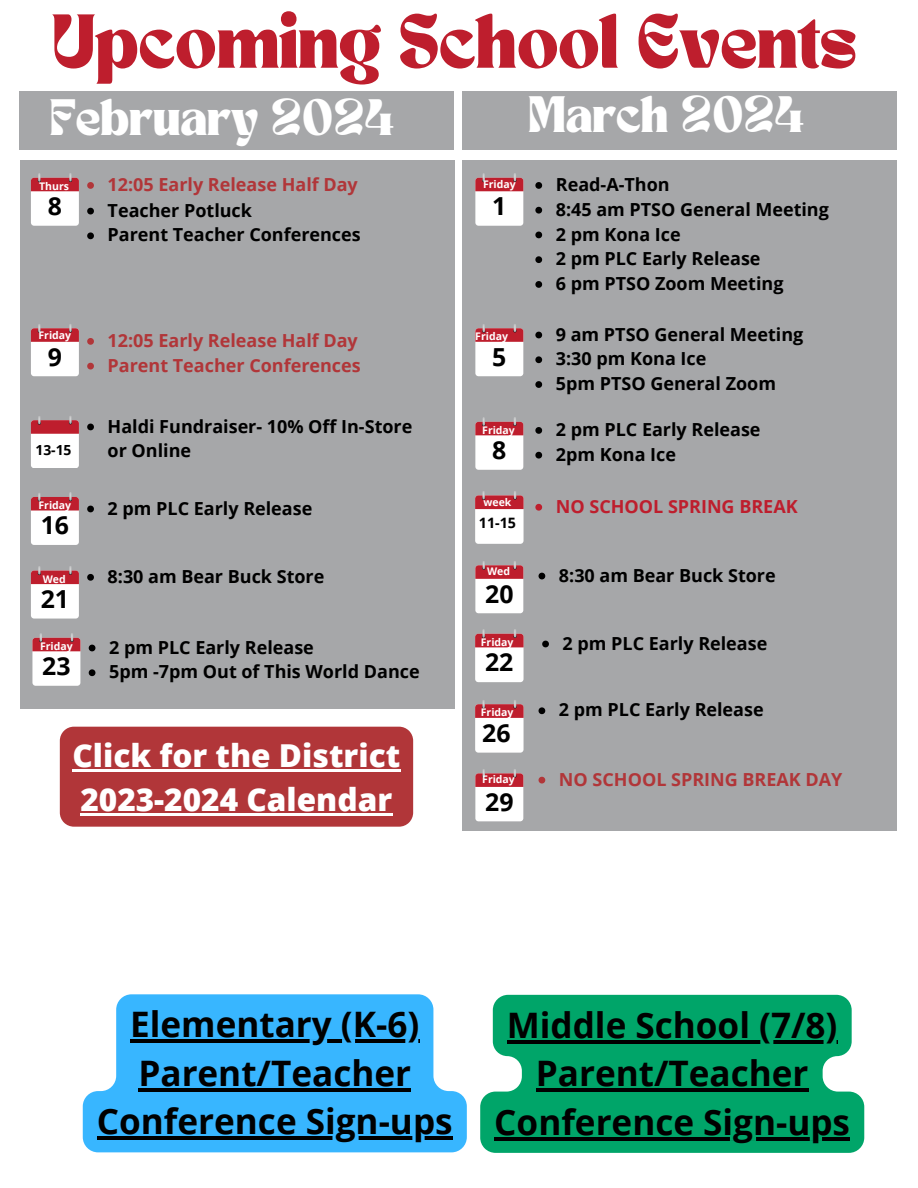
<style>
.page{position:relative;width:918px;height:1188px;background:#fff}
.page>*{position:absolute;margin:0;border:0;box-sizing:border-box;transform-origin:0 0}
.t1{font:53.4px "TANNIMBUS";color:#be1e2d}
.t2{font:35.7px "TANNIMBUS";color:#fff}
.t3{font:700 35.1px/48.3px "Open Sans";color:#000}
.t4{font:800 31.65px/43.7px "Open Sans";color:#fff}
.t5{font:700 24.75px "Open Sans";color:#000}
.t6{font:700 18px/24.8px "Open Sans";color:#000}
.t7{font:700 18px "Open Sans";color:#b13639}
.t8{font:700 18px "Open Sans";color:#be1e2d}
.t9{font:700 14.25px "Open Sans";color:#000}
.t10{font:700 13.95px "Open Sans";color:#000}
.t11{font:700 10.5px "Open Sans";color:#fff}
</style>
<div class="page">
<div style="left:19px;top:92px;width:435px;height:58px;background:#a6a7a9"></div>
<div style="left:20px;top:161px;width:435px;height:548px;background:#a6a7a9"></div>
<svg style="left:31px;top:492px;width:48px;height:53px"></svg>
<div style="left:462px;top:91px;width:435px;height:58px;background:#a6a7a9"></div>
<div style="left:462px;top:161px;width:435px;height:670px;background:#a6a7a9"></div>
<svg style="left:31px;top:173px;width:48px;height:53px"></svg>
<svg style="left:31px;top:566px;width:48px;height:52px"></svg>
<svg style="left:31px;top:416px;width:48px;height:52px"></svg>
<svg style="left:535px;top:504px;width:7px;height:7px"></svg>
<svg style="left:475px;top:491px;width:48px;height:53px"></svg>
<svg style="left:31px;top:324px;width:48px;height:52px"></svg>
<svg style="left:542px;top:641px;width:7px;height:6px"></svg>
<svg style="left:535px;top:427px;width:7px;height:7px"></svg>
<svg style="left:535px;top:452px;width:7px;height:7px"></svg>
<svg style="left:475px;top:417px;width:48px;height:53px"></svg>
<svg style="left:475px;top:629px;width:48px;height:53px"></svg>
<svg style="left:475px;top:700px;width:48px;height:53px"></svg>
<svg style="left:475px;top:324px;width:48px;height:52px"></svg>
<svg style="left:475px;top:561px;width:48px;height:52px"></svg>
<div style="left:60px;top:727px;width:353px;height:100px;background:#b13639"></div>
<hr style="left:72px;top:770px;width:329px;height:2px;background:#fff">
<hr style="left:80px;top:813px;width:313px;height:3px;background:#fff">
<svg style="left:535px;top:182px;width:7px;height:7px"></svg>
<svg style="left:535px;top:207px;width:7px;height:7px"></svg>
<svg style="left:535px;top:232px;width:7px;height:6px"></svg>
<svg style="left:535px;top:256px;width:7px;height:7px"></svg>
<svg style="left:535px;top:281px;width:7px;height:7px"></svg>
<svg style="left:87px;top:506px;width:7px;height:6px"></svg>
<svg style="left:87px;top:574px;width:7px;height:7px"></svg>
<svg style="left:475px;top:769px;width:48px;height:52px"></svg>
<svg style="left:539px;top:777px;width:6px;height:7px"></svg>
<svg style="left:539px;top:707px;width:6px;height:7px"></svg>
<svg style="left:535px;top:332px;width:7px;height:6px"></svg>
<svg style="left:535px;top:356px;width:7px;height:7px"></svg>
<svg style="left:535px;top:381px;width:7px;height:7px"></svg>
<svg style="left:539px;top:573px;width:6px;height:6px"></svg>
<svg style="left:87px;top:424px;width:7px;height:6px"></svg>
<svg style="left:475px;top:173px;width:48px;height:53px"></svg>
<svg style="left:87px;top:182px;width:7px;height:7px"></svg>
<svg style="left:87px;top:338px;width:7px;height:7px"></svg>
<svg style="left:87px;top:363px;width:7px;height:7px"></svg>
<svg style="left:32px;top:633px;width:48px;height:53px"></svg>
<svg style="left:89px;top:645px;width:6px;height:6px"></svg>
<svg style="left:89px;top:669px;width:6px;height:7px"></svg>
<svg style="left:87px;top:208px;width:7px;height:6px"></svg>
<svg style="left:87px;top:232px;width:7px;height:7px"></svg>
<svg style="left:83px;top:994px;width:384px;height:158px;fill:#38b6ff"></svg>
<hr style="left:130px;top:1040px;width:289px;height:3px;background:#000">
<hr style="left:138px;top:1088px;width:273px;height:3px;background:#000">
<hr style="left:97px;top:1136px;width:356px;height:4px;background:#000">
<svg style="left:480px;top:995px;width:384px;height:158px;fill:#00a569"></svg>
<hr style="left:507px;top:1040px;width:331px;height:3px;background:#000">
<hr style="left:536px;top:1088px;width:273px;height:4px;background:#000">
<hr style="left:494px;top:1137px;width:356px;height:3px;background:#000">
<p class="t1" style="left:52px;top:11px;width:806px">Upcoming School Events</p>
<p class="t2" style="left:50px;top:97px;width:345px">February 2024</p>
<p class="t2" style="left:529px;top:94px;width:276px">March 2024</p>
<p class="t6" style="left:556px;top:172px;width:115px">Read-A-Thon</p>
<h4 class="t6" style="left:556px;top:196px;width:275px">8:45 am PTSO General Meeting</h4>
<p class="t6" style="left:556px;top:221px;width:126px">2 pm Kona Ice</p>
<p class="t6" style="left:556px;top:246px;width:206px">2 pm PLC Early Release</p>
<p class="t6" style="left:556px;top:271px;width:229px">6 pm PTSO Zoom Meeting</p>
<p class="t7" style="left:108px;top:172px;width:252px">12:05 Early Release Half Day</p>
<p class="t11" style="left:483px;top:176px;width:34px">Friday</p>
<p class="t11" style="left:39px;top:179px;width:31px">Thurs</p>
<h3 class="t5" style="left:48px;top:189px;width:16px">8</h3>
<p class="t5" style="left:492px;top:189px;width:16px">1</p>
<p class="t6" style="left:108px;top:197px;width:146px">Teacher Potluck</p>
<p class="t6" style="left:108px;top:222px;width:255px">Parent Teacher Conferences</p>
<p class="t11" style="left:39px;top:328px;width:34px">Friday</p>
<p class="t5" style="left:48px;top:339px;width:16px">9</p>
<p class="t7" style="left:108px;top:328px;width:252px">12:05 Early Release Half Day</p>
<p class="t7" style="left:108px;top:353px;width:255px">Parent Teacher Conferences</p>
<p class="t11" style="left:475px;top:329px;width:34px">Friday</p>
<p class="t5" style="left:492px;top:339px;width:16px">5</p>
<p class="t6" style="left:556px;top:321px;width:249px">9 am PTSO General Meeting</p>
<p class="t6" style="left:556px;top:346px;width:152px">3:30 pm Kona Ice</p>
<p class="t6" style="left:556px;top:371px;width:222px">5pm PTSO General Zoom</p>
<p class="t10" style="left:35px;top:440px;width:38px">13-15</p>
<p class="t6" style="left:108px;top:413px;width:306px">Haldi Fundraiser- 10% Off In-Store or Online</p>
<p class="t6" style="left:556px;top:417px;width:206px">2 pm PLC Early Release</p>
<p class="t11" style="left:482px;top:422px;width:34px">Friday</p>
<h6 class="t5" style="left:492px;top:433px;width:16px">8</h6>
<p class="t6" style="left:556px;top:441px;width:122px">2pm Kona Ice</p>
<h3 class="t11" style="left:39px;top:498px;width:34px">Friday</h3>
<h1 class="t5" style="left:41px;top:508px;width:30px">16</h1>
<p class="t6" style="left:108px;top:495px;width:206px">2 pm PLC Early Release</p>
<p class="t11" style="left:484px;top:495px;width:29px">week</p>
<p class="t9" style="left:479px;top:513px;width:39px">11-15</p>
<p class="t8" style="left:556px;top:494px;width:243px">NO SCHOOL SPRING BREAK</p>
<p class="t11" style="left:43px;top:571px;width:24px">Wed</p>
<p class="t5" style="left:41px;top:582px;width:30px">21</p>
<p class="t6" style="left:108px;top:564px;width:218px">8:30 am Bear Buck Store</p>
<p class="t11" style="left:487px;top:564px;width:24px">Wed</p>
<p class="t5" style="left:485px;top:576px;width:30px">20</p>
<p class="t6" style="left:559px;top:562px;width:218px">8:30 am Bear Buck Store</p>
<p class="t11" style="left:40px;top:639px;width:34px">Friday</p>
<h6 class="t6" style="left:109px;top:634px;width:206px">2 pm PLC Early Release</h6>
<p class="t6" style="left:109px;top:659px;width:312px">5pm -7pm Out of This World Dance</p>
<p class="t5" style="left:42px;top:649px;width:30px">23</p>
<p class="t11" style="left:481px;top:634px;width:34px">Friday</p>
<p class="t5" style="left:485px;top:645px;width:30px">22</p>
<p class="t6" style="left:563px;top:630px;width:206px">2 pm PLC Early Release</p>
<p class="t11" style="left:481px;top:705px;width:34px">Friday</p>
<p class="t6" style="left:559px;top:697px;width:206px">2 pm PLC Early Release</p>
<p class="t4" style="left:72px;top:733px;width:329px">Click for the District<br>2023-2024 Calendar</p>
<p class="t5" style="left:482px;top:715px;width:30px">26</p>
<p class="t11" style="left:482px;top:772px;width:34px">Friday</p>
<p class="t7" style="left:559px;top:767px;width:285px">NO SCHOOL SPRING BREAK DAY</p>
<p class="t5" style="left:485px;top:784px;width:30px">29</p>
<p class="t3" style="left:130px;top:1000px;width:290px">Elementary (K-6)<br>Parent/Teacher</p>
<p class="t3" style="left:97px;top:1096px;width:357px">Conference Sign-ups</p>
<p class="t3" style="left:507px;top:1000px;width:332px;text-align:center">Middle School (7/8)<br>Parent/Teacher</p>
<p class="t3" style="left:494px;top:1097px;width:357px">Conference Sign-ups</p>
</div>
